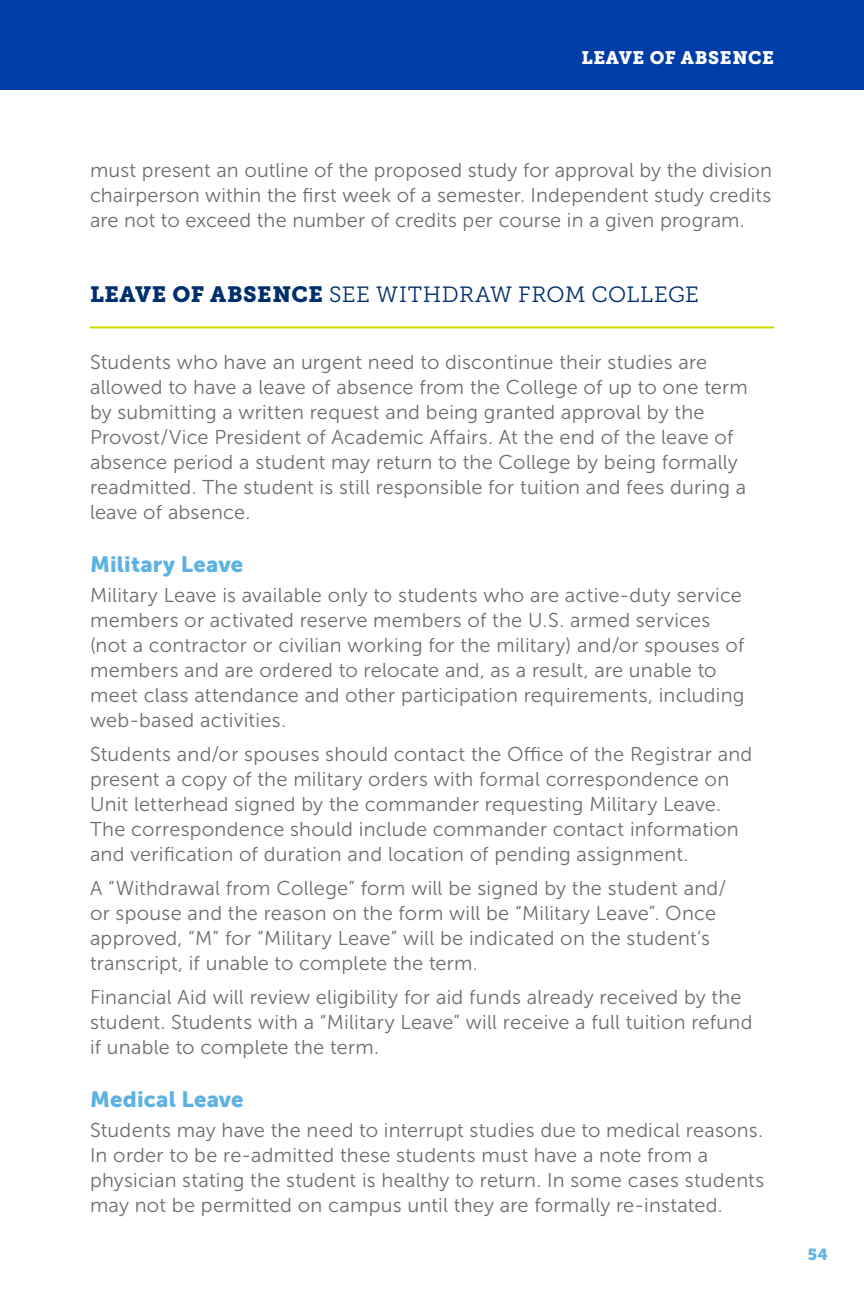
<style>
.page{position:relative;width:864px;height:1296px;background:#fff}
.page>*{position:absolute;margin:0;border:0;box-sizing:border-box;transform-origin:0 0}
.t1{font:22px "Museo Slab 300";letter-spacing:.02em;color:#002f6e}
.Subhead{font:22px "Museo Sans 900";letter-spacing:.01em;color:#5db2e3}
.Body_Copy{font:20px/25px "Museo Sans 300";letter-spacing:.015em;color:#6d6e71}
.t2{font:18px "Museo Slab 900";letter-spacing:.035em;color:#fff}
.t3{font:16px "Museo Slab 900";color:#5db2e3}
.s1{font-family:"Museo Slab 900"}
</style>
<div class="page">
<div style="left:0;top:0;width:864px;height:90px;background:#003da7"></div>
<hr style="left:90px;top:326px;width:684px;height:2px;background:#ccda00">
<p class="t2" style="left:581px;top:47px;width:194px">LEAVE OF ABSENCE</p>
<p class="Body_Copy" style="left:90px;top:158px;width:683px;text-align:justify">must present an outline of the proposed study for approval by the division chairperson within the first week of a semester. Independent study credits are not to exceed the number of credits per course in a given program.</p>
<p class="t1" style="left:90px;top:282px;width:611px"><span class="s1">LEAVE OF ABSENCE</span> SEE WITHDRAW FROM COLLEGE</p>
<p class="Body_Copy" style="left:90px;top:349px;width:659px">Students who have an urgent need to discontinue their studies are allowed to have a leave of absence from the College of up to one term by submitting a written request and being granted approval by the Provost/Vice President of Academic Affairs. At the end of the leave of absence period a student may return to the College by being formally readmitted. The student is still responsible for tuition and fees during a leave of absence.</p>
<p class="Subhead" style="left:90px;top:552px;width:155px">Military Leave</p>
<p class="Body_Copy" style="left:90px;top:582px;width:656px">Military Leave is available only to students who are active-duty service members or activated reserve members of the U.S. armed services (not a contractor or civilian working for the military) and/or spouses of members and are ordered to relocate and, as a result, are unable to meet class attendance and other participation requirements, including web-based activities.</p>
<p class="Body_Copy" style="left:90px;top:741px;width:664px">Students and/or spouses should contact the Office of the Registrar and present a copy of the military orders with formal correspondence on Unit letterhead signed by the commander requesting Military Leave.<br>The correspondence should include commander contact information and verification of duration and location of pending assignment.</p>
<p class="Body_Copy" style="left:90px;top:875px;width:638px">A “Withdrawal from College” form will be signed by the student and/ or spouse and the reason on the form will be “Military Leave”. Once approved, “M” for “Military Leave” will be indicated on the student’s transcript, if unable to complete the term.</p>
<p class="Body_Copy" style="left:90px;top:984px;width:664px">Financial Aid will review eligibility for aid funds already received by the student. Students with a “Military Leave” will receive a full tuition refund if unable to complete the term.</p>
<p class="Subhead" style="left:90px;top:1087px;width:155px">Medical Leave</p>
<p class="Body_Copy" style="left:90px;top:1118px;width:676px">Students may have the need to interrupt studies due to medical reasons.<br>In order to be re-admitted these students must have a note from a physician stating the student is healthy to return. In some cases students may not be permitted on campus until they are formally re-instated.</p>
<p class="t3" style="left:808px;top:1245px;width:22px">54</p>
</div>
